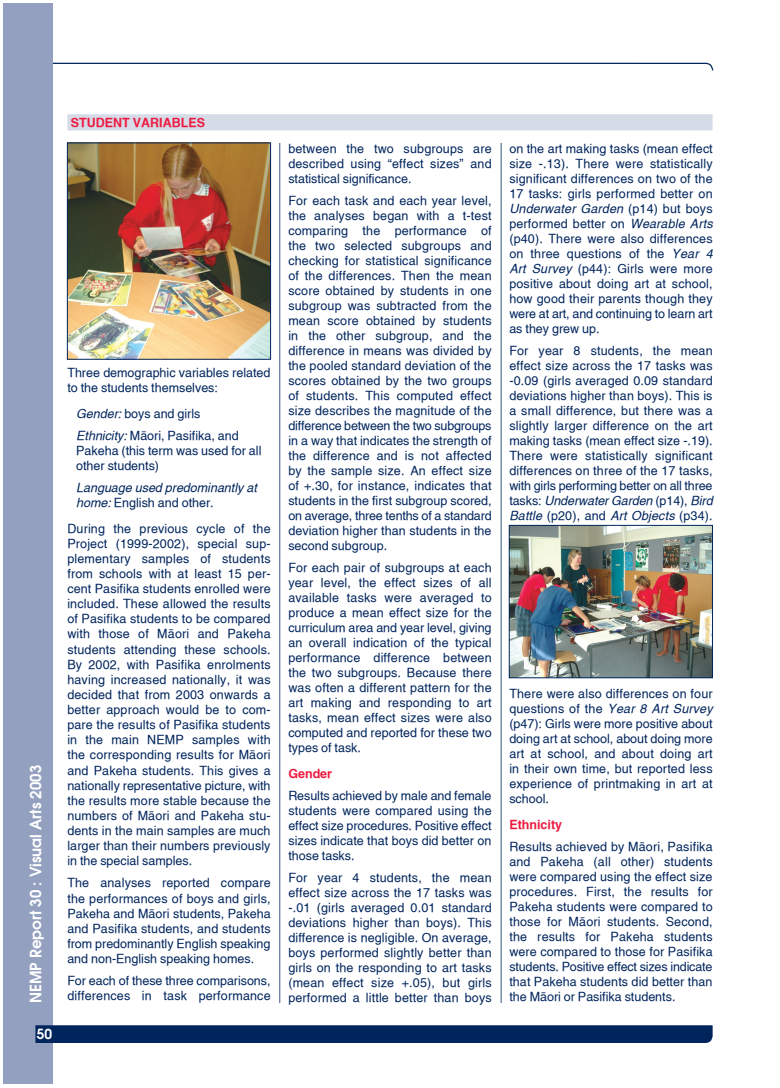
<style>
.page{position:relative;width:780px;height:1088px;background:#fff}
.page>*{position:absolute;margin:0;border:0;box-sizing:border-box;transform-origin:0 0}
.t1{font:700 15px "Hawn Avant";color:#fff}
.t2{font:700 13.75px "Hawn Avant";color:#fff}
.t3{font:12.5px/15px "Hawn Helv";color:#00255d;text-align:justify}
.t4{font:italic 12.5px/15px "Hawn Helv";color:#00255d}
.t5{font:700 12.5px "Hawn Helv";color:#ed1a40}
.s1{font-style:italic}
.s2{font-style:normal}
</style>
<div class="page">
<svg style="left:53px;top:62px;width:660px;height:9px"></svg>
<div style="left:4px;top:4px;width:49px;height:1080px;background:#94a0c0"></div>
<div style="left:35px;top:1025px;width:677px;height:18px;background:#00255d"></div>
<div style="left:67px;top:114px;width:645px;height:16px;background:#d6dbe8"></div>
<img style="left:511px;top:527px;width:199px;height:149px">
<div style="left:509px;top:525px;width:203px;height:153px;border:1px solid #00255d"></div>
<img style="left:69px;top:145px;width:200px;height:212px">
<div style="left:67px;top:143px;width:204px;height:216px;border:1px solid #00255d"></div>
<hr style="left:279px;top:143px;width:1px;height:860px;background:#234275">
<hr style="left:501px;top:143px;width:1px;height:860px;background:#234275">
<p class="t5" style="left:71px;top:115px;width:136px">STUDENT VARIABLES</p>
<p class="t1" style="left:26px;top:1003px;width:239px;rotate:-90deg">NEMP Report 30 : Visual Arts 2003</p>
<p class="t2" style="left:37px;top:1025px;width:17px">50</p>
<p class="t3" style="left:67px;top:365px;width:205px">Three demographic variables related to the students themselves:</p>
<p class="t3" style="left:76px;top:402px;width:164px;line-height:22.1px"><span class="s1">Gender:</span> boys and girls<br><span class="s1">Ethnicity:</span> Mäori, Pasifika, and</p>
<p class="t3" style="left:76px;top:443px;width:187px">Pakeha (this term was used for all other students)</p>
<p class="t4" style="left:76px;top:480px;width:182px">Language used predominantly at home: <span class="s2">English and other.</span></p>
<p class="t3" style="left:67px;top:521px;width:205px">During the previous cycle of the Project (1999-2002), special sup&shy;plementary samples of students from schools with at least 15 per&shy;cent Pasifika students enrolled were included. These allowed the results of Pasifika students to be compared with those of Mäori and Pakeha students attending these schools.<br>By 2002, with Pasifika enrolments having increased nationally, it was decided that from 2003 onwards a better approach would be to com&shy;pare the results of Pasifika students in the main NEMP samples with the corresponding results for Mäori and Pakeha students. This gives a nationally representative picture, with the results more stable because the numbers of Mäori and Pakeha stu&shy;dents in the main samples are much larger than their numbers previously in the special samples.</p>
<p class="t3" style="left:67px;top:875px;width:205px">The analyses reported compare the performances of boys and girls, Pakeha and Mäori students, Pakeha and Pasifika students, and students from predominantly English speaking and non-English speaking homes.</p>
<p class="t3" style="left:67px;top:973px;width:205px">For each of these three comparisons, differences in task performance</p>
<p class="t3" style="left:288px;top:141px;width:205px">between the two subgroups are described using “effect sizes” and statistical significance.</p>
<p class="t3" style="left:288px;top:193px;width:205px">For each task and each year level, the analyses began with a t-test comparing the performance of the two selected subgroups and checking for statistical significance of the differences. Then the mean score obtained by students in one subgroup was subtracted from the mean score obtained by students in the other subgroup, and the difference in means was divided by the pooled standard deviation of the scores obtained by the two groups of students. This computed effect size describes the magnitude of the difference between the two subgroups in a way that indicates the strength of the difference and is not affected by the sample size. An effect size of +.30, for instance, indicates that students in the first subgroup scored, on average, three tenths of a standard deviation higher than students in the second subgroup.</p>
<p class="t3" style="left:288px;top:560px;width:205px">For each pair of subgroups at each year level, the effect sizes of all available tasks were averaged to produce a mean effect size for the curriculum area and year level, giving an overall indication of the typical performance difference between the two subgroups. Because there was often a different pattern for the art making and responding to art tasks, mean effect sizes were also computed and reported for these two types of task.</p>
<p class="t5" style="left:288px;top:765px;width:45px">Gender</p>
<p class="t3" style="left:288px;top:788px;width:205px">Results achieved by male and female students were compared using the effect size procedures. Positive effect sizes indicate that boys did better on those tasks.</p>
<p class="t3" style="left:288px;top:870px;width:205px">For year 4 students, the mean effect size across the 17 tasks was -.01 (girls averaged 0.01 standard deviations higher than boys). This difference is negligible. On average, boys performed slightly better than girls on the responding to art tasks (mean effect size +.05), but girls performed a little better than boys</p>
<p class="t3" style="left:509px;top:141px;width:205px">on the art making tasks (mean effect size -.13). There were statistically significant differences on two of the 17 tasks: girls performed better on <span class="s1">Underwater Garden</span> (p14) but boys performed better on <span class="s1">Wearable Arts </span>(p40). There were also differences on three questions of the <span class="s1">Year 4<br>Art Survey</span> (p44): Girls were more positive about doing art at school, how good their parents though they were at art, and continuing to learn art as they grew up.</p>
<p class="t3" style="left:509px;top:343px;width:205px">For year 8 students, the mean effect size across the 17 tasks was -0.09 (girls averaged 0.09 standard deviations higher than boys). This is a small difference, but there was a slightly larger difference on the art making tasks (mean effect size -.19).<br>There were statistically significant differences on three of the 17 tasks, with girls performing better on all three tasks: <span class="s1">Underwater Garden</span> (p14), <span class="s1">Bird Battle</span> (p20), and <span class="s1">Art Objects</span> (p34).</p>
<p class="t3" style="left:509px;top:686px;width:205px">There were also differences on four questions of the <span class="s1">Year 8 Art Survey </span>(p47): Girls were more positive about doing art at school, about doing more art at school, and about doing art in their own time, but reported less experience of printmaking in art at school.</p>
<p class="t5" style="left:509px;top:817px;width:54px">Ethnicity</p>
<p class="t3" style="left:509px;top:839px;width:205px">Results achieved by Mäori, Pasifika and Pakeha (all other) students were compared using the effect size procedures. First, the results for Pakeha students were compared to those for Mäori students. Second, the results for Pakeha students were compared to those for Pasifika students. Positive effect sizes indicate that Pakeha students did better than the Mäori or Pasifika students.</p>
</div>
